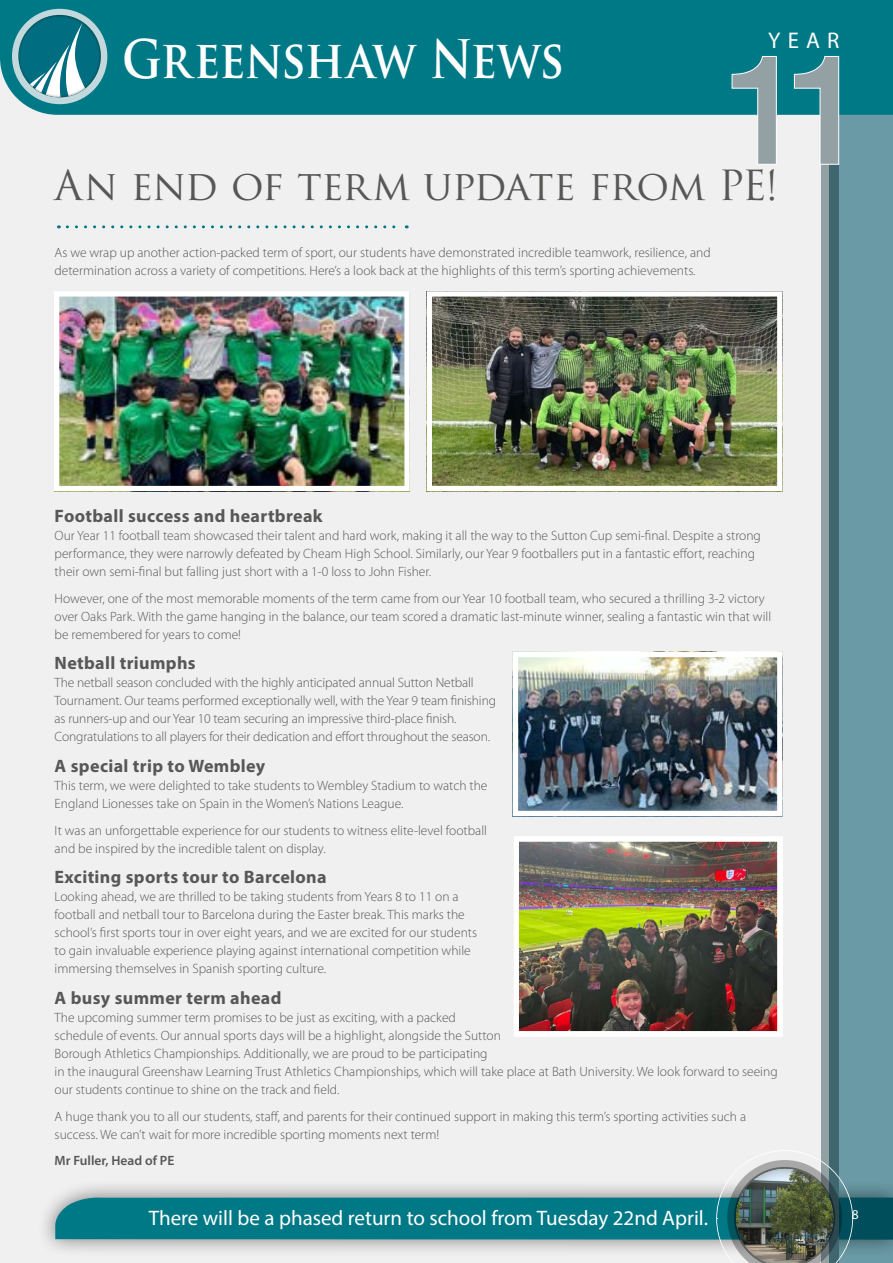
<style>
.page{position:relative;width:893px;height:1263px;background:#f0f0f1}
.page>*{position:absolute;margin:0;border:0;box-sizing:border-box;transform-origin:0 0}
.t1{font:700 51.75px "Trajan Pro";letter-spacing:-.015em;color:#fff;scale:.87 1}
.t2{font:40.5px "Trajan Pro";letter-spacing:-.02em;color:#575756}
.t3{font:22.8px "Myriad Pro";color:#fff}
.t4{font:21px "Myriad Pro";color:#fff}
.t5{font:700 18px "Myriad Pro";letter-spacing:.02em;color:#575756}
.t6{font:300 13.5px/18px "Myriad Pro";color:#575756}
.t7{font:600 13.5px "Myriad Pro";color:#575756}
.t8{font:13.5px "Myriad Pro";color:#fff}
</style>
<div class="page">
<div style="left:37px;top:1178px;width:856px;height:80px;background:#000;opacity:.5"></div>
<div style="left:822px;top:6px;width:17px;height:1257px;background:#93a1a4"></div>
<svg style="left:829px;top:115px;width:64px;height:1035px;background:#5f8d98"></svg>
<div style="left:0;top:0;width:893px;height:115px;background:#007987"></div>
<div style="left:12px;top:9px;width:95px;height:95px;background:#c1d9dd;border-radius:50%"></div>
<div style="left:6px;top:3px;width:108px;height:95px;background:#000;opacity:.75"></div>
<svg style="left:55px;top:1150px;width:838px;height:113px"></svg>
<div style="left:722px;top:1158px;width:123px;height:105px;background:#000;opacity:.4"></div>
<svg style="left:731px;top:56px;width:108px;height:109px"></svg>
<svg style="left:67px;top:225px;width:340px;height:3px"></svg>
<img style="left:60px;top:297px;width:344px;height:188px">
<div style="left:54px;top:291px;width:356px;height:200px;border:5px solid #fff"></div>
<img style="left:519px;top:658px;width:257px;height:152px">
<div style="left:513px;top:652px;width:269px;height:164px;border:5px solid #fff"></div>
<img style="left:520px;top:842px;width:256px;height:188px">
<div style="left:514px;top:836px;width:268px;height:200px;border:5px solid #fff"></div>
<img style="left:433px;top:297px;width:343px;height:188px">
<div style="left:427px;top:291px;width:355px;height:200px;border:5px solid #fff"></div>
<h1 class="t1" style="left:122px;top:27px;width:509px">Greenshaw News</h1>
<h3 class="t3" style="left:768px;top:26px;width:73px">YEAR</h3>
<h2 class="t2" style="left:54px;top:160px;width:726px">An end of term update from PE!</h2>
<p class="t6" style="left:55px;top:244px;width:658px">As we wrap up another action-packed term of sport, our students have demonstrated incredible teamwork, resilience, and determination across a variety of competitions. Here’s a look back at the highlights of this term’s sporting achievements.</p>
<h3 class="t5" style="left:55px;top:504px;width:269px">Football success and heartbreak</h3>
<p class="t6" style="left:55px;top:526px;width:708px">Our Year 11 football team showcased their talent and hard work, making it all the way to the Sutton Cup semi-final. Despite a strong performance, they were narrowly defeated by Cheam High School. Similarly, our Year 9 footballers put in a fantastic effort, reaching their own semi-final but falling just short with a 1-0 loss to John Fisher.</p>
<p class="t6" style="left:55px;top:589px;width:718px">However, one of the most memorable moments of the term came from our Year 10 football team, who secured a thrilling 3-2 victory over Oaks Park. With the game hanging in the balance, our team scored a dramatic last-minute winner, sealing a fantastic win that will be remembered for years to come!</p>
<h3 class="t5" style="left:55px;top:651px;width:143px">Netball triumphs</h3>
<p class="t6" style="left:55px;top:674px;width:443px">The netball season concluded with the highly anticipated annual Sutton Netball Tournament. Our teams performed exceptionally well, with the Year 9 team finishing as runners-up and our Year 10 team securing an impressive third-place finish.<br>Congratulations to all players for their dedication and effort throughout the season.</p>
<h3 class="t5" style="left:55px;top:754px;width:212px">A special trip to Wembley</h3>
<p class="t6" style="left:55px;top:776px;width:434px">This term, we were delighted to take students to Wembley Stadium to watch the<br>England Lionesses take on Spain in the Women’s Nations League.</p>
<p class="t6" style="left:55px;top:821px;width:434px">It was an unforgettable experience for our students to witness elite-level football and be inspired by the incredible talent on display.</p>
<h3 class="t5" style="left:55px;top:865px;width:274px">Exciting sports tour to Barcelona</h3>
<p class="t6" style="left:55px;top:888px;width:424px">Looking ahead, we are thrilled to be taking students from Years 8 to 11 on a football and netball tour to Barcelona during the Easter break. This marks the school’s first sports tour in over eight years, and we are excited for our students to gain invaluable experience playing against international competition while immersing themselves in Spanish sporting culture.</p>
<h3 class="t5" style="left:55px;top:986px;width:228px">A busy summer term ahead</h3>
<p class="t6" style="left:55px;top:1008px;width:724px">The upcoming summer term promises to be just as exciting, with a packed<br>schedule of events. Our annual sports days will be a highlight, alongside the Sutton<br>Borough Athletics Championships. Additionally, we are proud to be participating<br>in the inaugural Greenshaw Learning Trust Athletics Championships, which will take place at Bath University. We look forward to seeing our students continue to shine on the track and field.</p>
<p class="t6" style="left:55px;top:1107px;width:693px">A huge thank you to all our students, staff, and parents for their continued support in making this term’s sporting activities such a success. We can’t wait for more incredible sporting moments next term!</p>
<p class="t7" style="left:55px;top:1152px;width:121px">Mr Fuller, Head of PE</p>
<h3 class="t4" style="left:149px;top:1205px;width:561px">There will be a phased return to school from Tuesday 22nd April.</h3>
<p class="t8" style="left:852px;top:1206px;width:8px">8</p>
</div>
